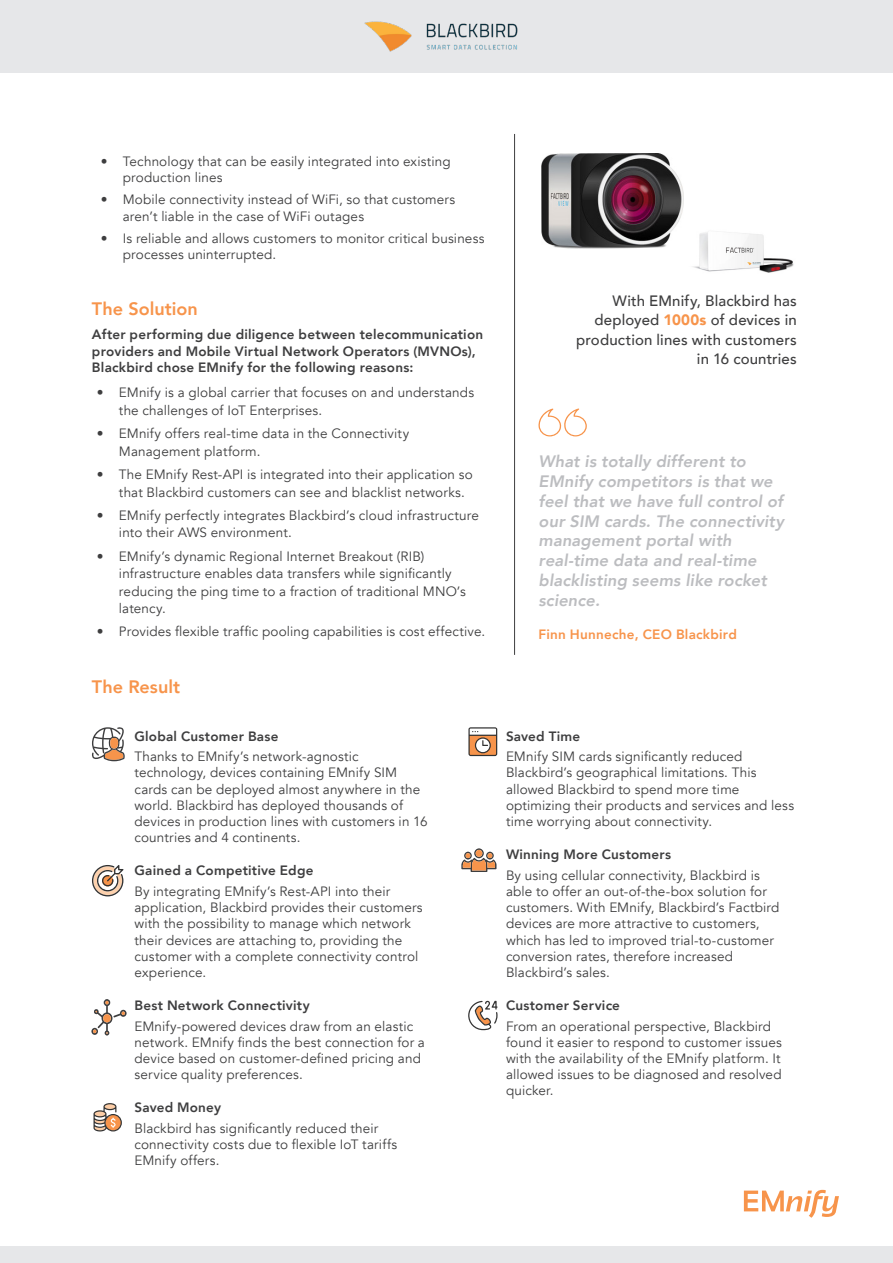
<style>
.page{position:relative;width:893px;height:1263px;background:#fff}
.page>*{position:absolute;margin:0;border:0;box-sizing:border-box;transform-origin:0 0}
.t1{font:800 18px "Avenir";letter-spacing:.005em;color:#f7944b}
.t2{font:italic 800 16.5px/19.8px "Avenir";letter-spacing:.005em;color:#bcbdc0}
.t3{font:500 15px/19.5px "Avenir";letter-spacing:.01em;color:#3e3e3f;text-align:right}
.t4{font:13.5px/16.2px "Avenir";letter-spacing:.01em;color:#3e3e3f}
.t5{font:800 13.5px/16.2px "Avenir";letter-spacing:.015em;color:#3e3e3f}
.t6{font:800 13.5px "Avenir";letter-spacing:.015em;color:#f7944b}
.s1{font-weight:900;color:#f7944b}
</style>
<div class="page">
<svg style="left:92px;top:865px;width:31px;height:31px"></svg>
<svg style="left:93px;top:1103px;width:29px;height:28px"></svg>
<svg style="left:468px;top:727px;width:29px;height:29px"></svg>
<svg style="left:468px;top:1001px;width:30px;height:29px"></svg>
<div style="left:0;top:0;width:893px;height:72px;background:#e6e7e9"></div>
<div style="left:0;top:1246px;width:893px;height:17px;background:#e6e7e9"></div>
<svg style="left:744px;top:1190px;width:95px;height:28px"></svg>
<hr style="left:514px;top:134px;width:1px;height:521px;background:#3e3e3f">
<svg style="left:538px;top:408px;width:49px;height:28px"></svg>
<img style="left:693px;top:232px;width:101px;height:41px">
<img style="left:364px;top:21px;width:154px;height:31px">
<svg style="left:461px;top:848px;width:35px;height:24px"></svg>
<svg style="left:92px;top:727px;width:33px;height:34px"></svg>
<svg style="left:91px;top:999px;width:36px;height:36px"></svg>
<img style="left:542px;top:153px;width:141px;height:96px">
<p class="t4" style="left:123px;top:153px;width:330px;text-indent:-22px">• Technology that can be easily integrated into existing production lines</p>
<p class="t4" style="left:123px;top:192px;width:334px;text-indent:-22px">• Mobile connectivity instead of WiFi, so that customers aren’t liable in the case of WiFi outages</p>
<p class="t4" style="left:123px;top:231px;width:363px;text-indent:-22px">• Is reliable and allows customers to monitor critical business processes uninterrupted.</p>
<p class="t1" style="left:92px;top:294px;width:107px">The Solution</p>
<p class="t5" style="left:92px;top:327px;width:393px">After performing due diligence between telecommunication providers and Mobile Virtual Network Operators (MVNOs),<br>Blackbird chose EMnify for the following reasons:</p>
<p class="t4" style="left:119px;top:384px;width:357px;line-height:17.2px;text-indent:-22px">• EMnify is a global carrier that focuses on and understands the challenges of IoT Enterprises.</p>
<p class="t4" style="left:119px;top:425px;width:292px;line-height:17.2px;text-indent:-22px">• EMnify offers real-time data in the Connectivity<br>Management platform.</p>
<p class="t4" style="left:119px;top:466px;width:355px;line-height:17.2px;text-indent:-22px">• The EMnify Rest-API is integrated into their application so that Blackbird customers can see and blacklist networks.</p>
<p class="t4" style="left:119px;top:507px;width:361px;line-height:17.2px;text-indent:-22px">• EMnify perfectly integrates Blackbird’s cloud infrastructure into their AWS environment.</p>
<p class="t4" style="left:119px;top:548px;width:348px;line-height:17.2px;text-indent:-22px">• EMnify’s dynamic Regional Internet Breakout (RIB) infrastructure enables data transfers while significantly reducing the ping time to a fraction of traditional MNO’s latency.</p>
<p class="t4" style="left:97px;top:624px;width:390px">• Provides flexible traffic pooling capabilities is cost effective.</p>
<p class="t1" style="left:92px;top:673px;width:90px">The Result</p>
<p class="t5" style="left:134px;top:728px;width:146px">Global Customer Base</p>
<p class="t4" style="left:134px;top:749px;width:295px">Thanks to EMnify’s network-agnostic technology, devices containing EMnify SIM cards can be deployed almost anywhere in the world. Blackbird has deployed thousands of devices in production lines with customers in 16 countries and 4 continents.</p>
<p class="t5" style="left:134px;top:863px;width:181px">Gained a Competitive Edge</p>
<p class="t4" style="left:134px;top:883px;width:290px">By integrating EMnify’s Rest-API into their application, Blackbird provides their customers with the possibility to manage which network their devices are attaching to, providing the customer with a complete connectivity control experience.</p>
<p class="t5" style="left:134px;top:997px;width:177px">Best Network Connectivity</p>
<p class="t4" style="left:134px;top:1018px;width:292px">EMnify-powered devices draw from an elastic network. EMnify finds the best connection for a device based on customer-defined pricing and service quality preferences.</p>
<p class="t5" style="left:134px;top:1100px;width:88px">Saved Money</p>
<p class="t4" style="left:134px;top:1120px;width:264px">Blackbird has significantly reduced their connectivity costs due to flexible IoT tariffs<br>EMnify offers.</p>
<p class="t3" style="left:576px;top:290px;width:222px">With EMnify, Blackbird has deployed <span class="s1">1000s</span> of devices in production lines with customers in 16 countries</p>
<p class="t2" style="left:538px;top:452px;width:247px">What is totally different to<br>EMnify competitors is that we feel that we have full control of our SIM cards. The connectivity management portal with real-time data and real-time blacklisting seems like rocket science.</p>
<p class="t6" style="left:538px;top:624px;width:200px">Finn Hunneche, CEO Blackbird</p>
<p class="t5" style="left:506px;top:728px;width:76px">Saved Time</p>
<p class="t4" style="left:506px;top:749px;width:290px">EMnify SIM cards significantly reduced Blackbird’s geographical limitations. This allowed Blackbird to spend more time optimizing their products and services and less time worrying about connectivity.</p>
<p class="t5" style="left:506px;top:846px;width:167px">Winning More Customers</p>
<p class="t4" style="left:506px;top:867px;width:275px">By using cellular connectivity, Blackbird is able to offer an out-of-the-box solution for customers. With EMnify, Blackbird’s Factbird devices are more attractive to customers, which has led to improved trial-to-customer conversion rates, therefore increased Blackbird’s sales.</p>
<p class="t5" style="left:506px;top:997px;width:116px">Customer Service</p>
<p class="t4" style="left:506px;top:1018px;width:277px">From an operational perspective, Blackbird found it easier to respond to customer issues with the availability of the EMnify platform. It allowed issues to be diagnosed and resolved quicker.</p>
</div>
